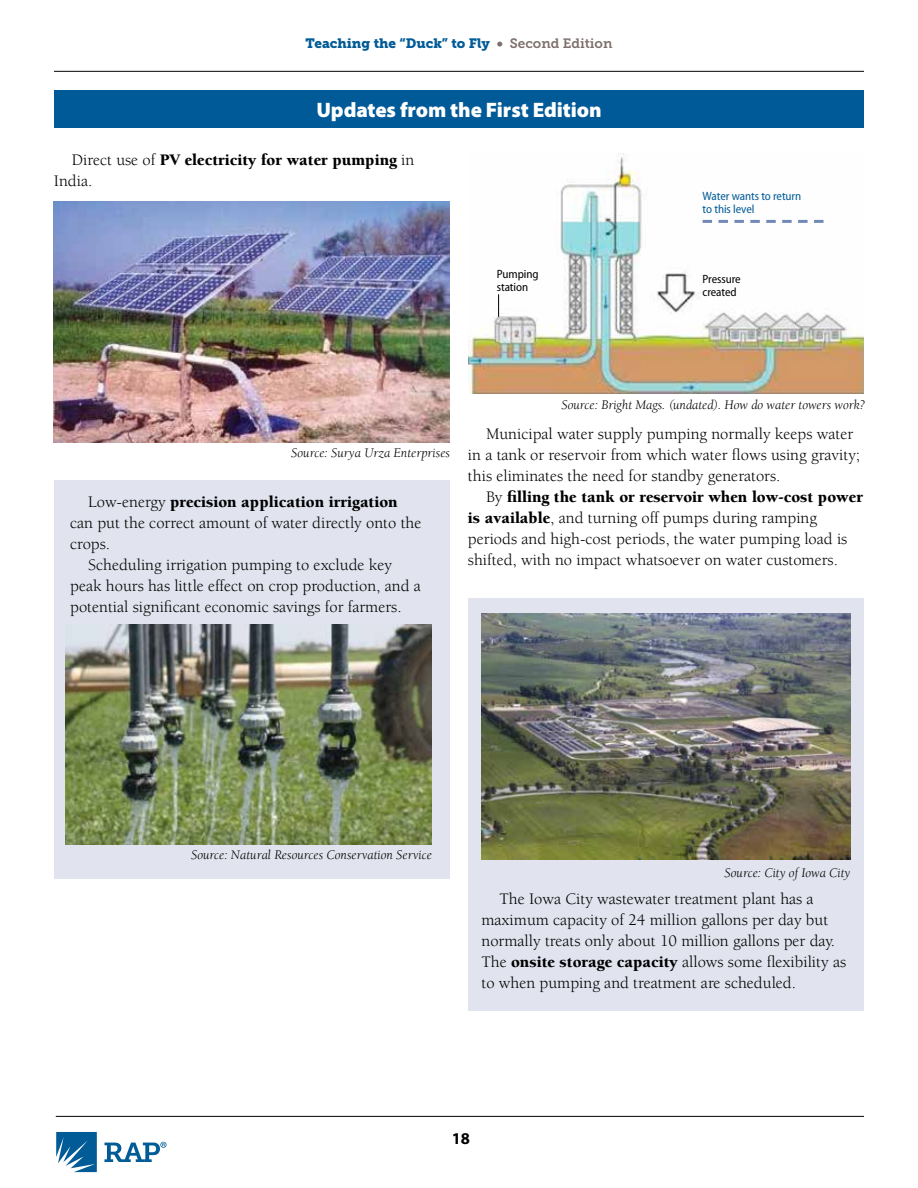
<style>
.page{position:relative;width:918px;height:1188px;background:#fff}
.page>*{position:absolute;margin:0;border:0;box-sizing:border-box;transform-origin:0 0}
.t1{font:900 21px "Myriad Pro";letter-spacing:-.005em;color:#fff}
.t2{font:16.5px/21px "Berkeley Std";color:#000}
.t3{font:900 16.5px/21px "Berkeley Std";color:#000}
.t4{font:700 16.5px "Myriad Pro";color:#000}
.t5{font:italic 13.5px "Berkeley Std";color:#000}
.t6{font:13.5px "Museo Slab 900";color:#005b97}
.t7{font:semi-condensed 12px/13.5px "Myriad Pro";letter-spacing:-.005em;color:#000}
.t8{font:semi-condensed 12px/13.5px "Myriad Pro";letter-spacing:-.005em;color:#005b97}
.s1{color:#7d706d}
.s2{font-family:"Museo Slab 700";color:#7d706d}
.s3{font-weight:400}
.s4{font-weight:900}
</style>
<div class="page">
<hr style="left:54px;top:71px;width:810px;height:1px;background:#000">
<svg style="left:56px;top:1132px;width:41px;height:40px"></svg>
<svg style="left:104px;top:1142px;width:62px;height:20px"></svg>
<hr style="left:56px;top:1116px;width:808px;height:1px;background:#000">
<div style="left:54px;top:481px;width:396px;height:398px;background:#e1e3ee"></div>
<div style="left:468px;top:599px;width:396px;height:412px;background:#e1e3ee"></div>
<div style="left:54px;top:90px;width:810px;height:38px;background:#005a97"></div>
<img style="left:54px;top:202px;width:396px;height:241px">
<img style="left:468px;top:153px;width:396px;height:241px">
<img style="left:482px;top:614px;width:368px;height:246px">
<svg style="left:498px;top:294px;width:1px;height:23px"></svg>
<svg style="left:703px;top:220px;width:120px;height:3px"></svg>
<img style="left:65px;top:624px;width:367px;height:221px">
<p class="t6" style="left:305px;top:35px;width:309px">Teaching the “Duck” to Fly <span class="s1">•</span> <span class="s2">Second Edition</span></p>
<p class="t1" style="left:316px;top:96px;width:287px">Updates from the First Edition</p>
<p class="t3" style="left:54px;top:150px;width:362px;text-indent:18px"><span class="s3">Direct use of</span> PV electricity for water pumping <span class="s3">in<br>India.</span></p>
<p class="t8" style="left:703px;top:189px;width:100px">Water wants to return to this level</p>
<p class="t7" style="left:497px;top:267px;width:43px">Pumping station</p>
<p class="t7" style="left:703px;top:272px;width:40px">Pressure created</p>
<p class="t5" style="left:291px;top:445px;width:160px">Source: Surya Urza Enterprises</p>
<p class="t3" style="left:88px;top:491px;width:311px"><span class="s3">Low-energy</span> precision application irrigation</p>
<p class="t2" style="left:70px;top:513px;width:353px">can put the correct amount of water directly onto the</p>
<p class="t2" style="left:70px;top:534px;width:41px">crops.</p>
<p class="t2" style="left:88px;top:555px;width:305px">Scheduling irrigation pumping to exclude key</p>
<p class="t2" style="left:70px;top:576px;width:352px">peak hours has little effect on crop production, and a</p>
<p class="t2" style="left:70px;top:597px;width:333px">potential significant economic savings for farmers.</p>
<p class="t5" style="left:561px;top:398px;width:305px">Source: Bright Mags. (undated). How do water towers work?</p>
<p class="t2" style="left:468px;top:423px;width:394px;text-indent:18px">Municipal water supply pumping normally keeps water in a tank or reservoir from which water flows using gravity; this eliminates the need for standby generators.</p>
<p class="t2" style="left:468px;top:486px;width:397px;text-indent:18px">By <span class="s4">filling the tank or reservoir when low-cost power is available</span>, and turning off pumps during ramping periods and high-cost periods, the water pumping load is shifted, with no impact whatsoever on water customers.</p>
<p class="t5" style="left:191px;top:848px;width:242px">Source: Natural Resources Conservation Service</p>
<p class="t5" style="left:725px;top:865px;width:127px">Source: City of Iowa City</p>
<p class="t2" style="left:481px;top:889px;width:366px;text-indent:18px">The Iowa City wastewater treatment plant has a maximum capacity of 24 million gallons per day but normally treats only about 10 million gallons per day.<br>The <span class="s4">onsite storage capacity</span> allows some flexibility as to when pumping and treatment are scheduled.</p>
<p class="t4" style="left:452px;top:1130px;width:20px">18</p>
</div>
